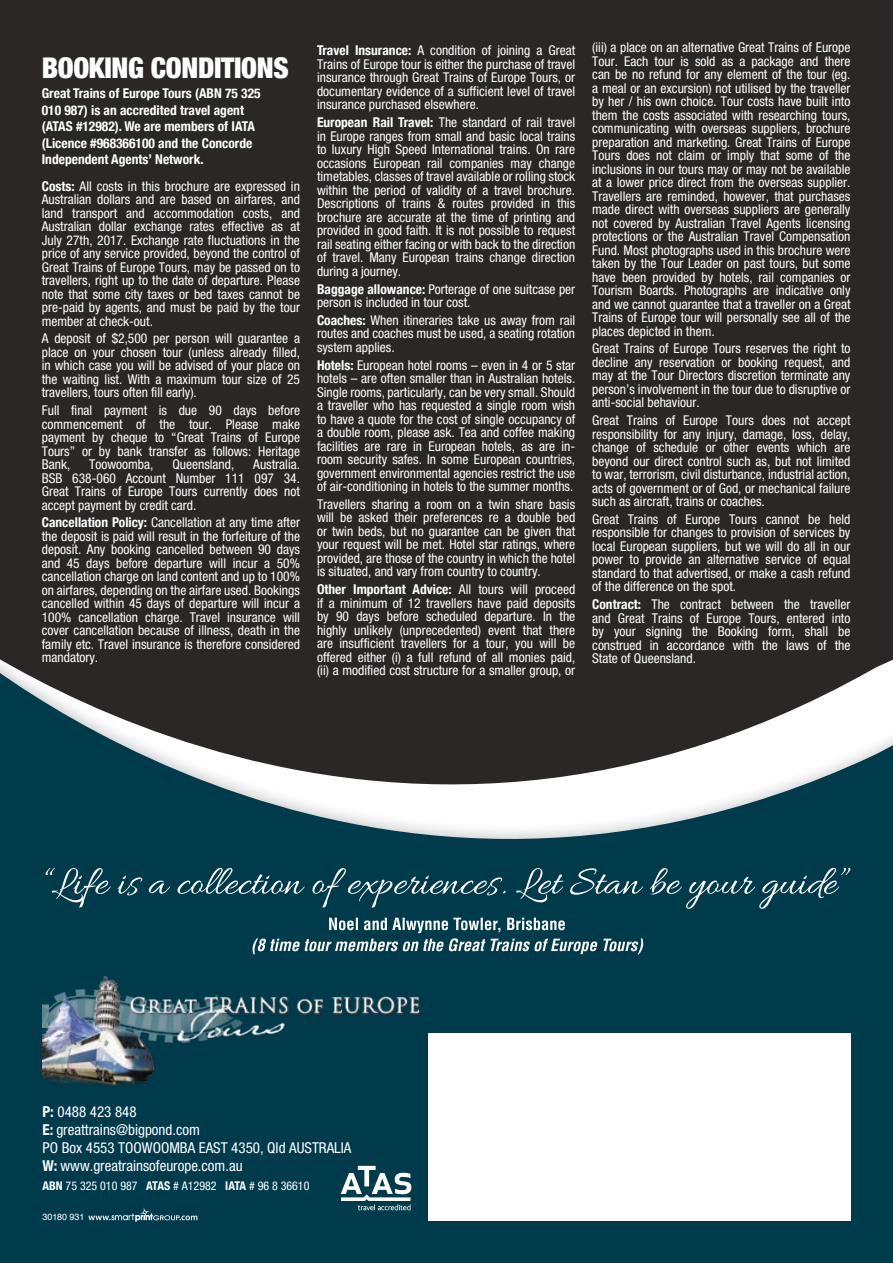
<style>
.page{position:relative;width:893px;height:1263px;background:#2b2727}
.page>*{position:absolute;margin:0;border:0;box-sizing:border-box;transform-origin:0 0}
.t1{font:900 condensed 28.5px "Helvetica Neue";letter-spacing:-.01em;color:#fff}
.t2{font:condensed 15px/18px "Helvetica Neue";color:#fff}
.t3{font:condensed 13.5px/13.5px "Helvetica Neue";color:#fff;text-align:justify}
.t4{font:700 condensed 13.5px/16.5px "Helvetica Neue";color:#fff}
.t5{font:condensed 12px "Helvetica Neue";color:#fff}
.t6{font:9px "Helvetica";letter-spacing:-.01em;color:#fff}
.s1{font-weight:700}
</style>
<div class="page">
<svg style="left:0;top:659px;width:893px;height:604px;fill:#003b4c"></svg>
<div style="left:428px;top:1033px;width:422px;height:187px;background:#fff"></div>
<svg style="left:88px;top:1207px;width:109px;height:15px;background:#295b69"></svg>
<svg style="left:252px;top:918px;width:392px;height:36px;background:#386573"></svg>
<svg style="left:45px;top:866px;width:805px;height:43px;background:#1b505f"></svg>
<svg style="left:341px;top:1166px;width:70px;height:44px;background:#5c828c"></svg>
<div style="left:43px;top:963px;width:380px;height:126px;background:#003b4c"></div>
<img style="left:43px;top:954px;width:381px;height:131px">
<h1 class="t1" style="left:42px;top:44px;width:248px">BOOKING CONDITIONS</h1>
<p class="t4" style="left:42px;top:84px;width:220px">Great Trains of Europe Tours (ABN 75 325<br>010 987) is an accredited travel agent (ATAS #12982). We are members of IATA (Licence #968366100 and the Concorde Independent Agents’ Network.</p>
<p class="t3" style="left:42px;top:179px;width:260px"><span class="s1">Costs:</span> All costs in this brochure are expressed in Australian dollars and are based on airfares, and land transport and accommodation costs, and Australian dollar exchange rates effective as at July 27th, 2017. Exchange rate fluctuations in the price of any service provided, beyond the control of Great Trains of Europe Tours, may be passed on to travellers, right up to the date of departure. Please note that some city taxes or bed taxes cannot be pre-paid by agents, and must be paid by the tour member at check-out.</p>
<p class="t3" style="left:42px;top:332px;width:260px">A deposit of $2,500 per person will guarantee a place on your chosen tour (unless already filled, in which case you will be advised of your place on the waiting list. With a maximum tour size of 25 travellers, tours often fill early).</p>
<p class="t3" style="left:42px;top:403px;width:260px">Full final payment is due 90 days before commencement of the tour. Please make payment by cheque to “Great Trains of Europe Tours” or by bank transfer as follows: Heritage Bank,</p>
<p class="t3" style="left:89px;top:457px;width:66px">Toowoomba,</p>
<p class="t3" style="left:172px;top:457px;width:63px">Queensland,</p>
<p class="t3" style="left:42px;top:457px;width:260px;text-indent:211px">Australia.<br>BSB 638-060 Account Number 111 097 34.<br>Great Trains of Europe Tours currently does not accept payment by credit card.</p>
<p class="t3" style="left:42px;top:516px;width:260px"><span class="s1">Cancellation Policy:</span> Cancellation at any time after the deposit is paid will result in the forfeiture of the deposit. Any booking cancelled between 90 days and 45 days before departure will incur a 50% cancellation charge on land content and up to 100% on airfares, depending on the airfare used. Bookings cancelled within 45 days of departure will incur a 100% cancellation charge. Travel insurance will cover cancellation because of illness, death in the family etc. Travel insurance is therefore considered mandatory.</p>
<p class="t3" style="left:317px;top:44px;width:260px"><span class="s1">Travel Insurance:</span> A condition of joining a Great Trains of Europe tour is either the purchase of travel insurance through Great Trains of Europe Tours, or documentary evidence of a sufficient level of travel insurance purchased elsewhere.</p>
<p class="t3" style="left:317px;top:116px;width:260px"><span class="s1">European Rail Travel:</span> The standard of rail travel in Europe ranges from small and basic local trains to luxury High Speed International trains. On rare occasions European rail companies may change timetables, classes of travel available or rolling stock within the period of validity of a travel brochure.<br>Descriptions of trains &amp; routes provided in this brochure are accurate at the time of printing and provided in good faith. It is not possible to request rail seating either facing or with back to the direction of travel. Many European trains change direction during a journey.</p>
<p class="t3" style="left:317px;top:282px;width:260px"><span class="s1">Baggage allowance:</span> Porterage of one suitcase per person is included in tour cost.</p>
<p class="t3" style="left:317px;top:313px;width:260px"><span class="s1">Coaches:</span> When itineraries take us away from rail routes and coaches must be used, a seating rotation system applies.</p>
<p class="t3" style="left:317px;top:358px;width:260px"><span class="s1">Hotels:</span> European hotel rooms – even in 4 or 5 star hotels – are often smaller than in Australian hotels.<br>Single rooms, particularly, can be very small. Should a traveller who has requested a single room wish to have a quote for the cost of single occupancy of a double room, please ask. Tea and coffee making facilities are rare in European hotels, as are in&shy;room security safes. In some European countries, government environmental agencies restrict the use of air-conditioning in hotels to the summer months.</p>
<p class="t3" style="left:317px;top:497px;width:260px">Travellers sharing a room on a twin share basis will be asked their preferences re a double bed or twin beds, but no guarantee can be given that your request will be met. Hotel star ratings, where provided, are those of the country in which the hotel is situated, and vary from country to country.</p>
<p class="t3" style="left:317px;top:582px;width:260px"><span class="s1">Other Important Advice:</span> All tours will proceed if a minimum of 12 travellers have paid deposits by 90 days before scheduled departure. In the highly unlikely (unprecedented) event that there are insufficient travellers for a tour, you will be offered either (i) a full refund of all monies paid, (ii) a modified cost structure for a smaller group, or</p>
<p class="t3" style="left:592px;top:41px;width:260px">(iii) a place on an alternative Great Trains of Europe Tour. Each tour is sold as a package and there can be no refund for any element of the tour (eg. a meal or an excursion) not utilised by the traveller by her / his own choice. Tour costs have built into them the costs associated with researching tours, communicating with overseas suppliers, brochure preparation and marketing. Great Trains of Europe Tours does not claim or imply that some of the inclusions in our tours may or may not be available at a lower price direct from the overseas supplier.<br>Travellers are reminded, however, that purchases made direct with overseas suppliers are generally not covered by Australian Travel Agents licensing protections or the Australian Travel Compensation Fund. Most photographs used in this brochure were taken by the Tour Leader on past tours, but some have been provided by hotels, rail companies or Tourism Boards. Photographs are indicative only and we cannot guarantee that a traveller on a Great Trains of Europe tour will personally see all of the places depicted in them.</p>
<p class="t3" style="left:592px;top:342px;width:260px">Great Trains of Europe Tours reserves the right to decline any reservation or booking request, and may at the Tour Directors discretion terminate any person’s involvement in the tour due to disruptive or anti-social behaviour.</p>
<p class="t3" style="left:592px;top:414px;width:260px">Great Trains of Europe Tours does not accept responsibility for any injury, damage, loss, delay, change of schedule or other events which are beyond our direct control such as, but not limited to war, terrorism, civil disturbance, industrial action, acts of government or of God, or mechanical failure such as aircraft, trains or coaches.</p>
<p class="t3" style="left:592px;top:512px;width:260px">Great Trains of Europe Tours cannot be held responsible for changes to provision of services by local European suppliers, but we will do all in our power to provide an alternative service of equal standard to that advertised, or make a cash refund of the difference on the spot.</p>
<p class="t3" style="left:592px;top:598px;width:260px"><span class="s1">Contract:</span> The contract between the traveller and Great Trains of Europe Tours, entered into by your signing the Booking form, shall be construed in accordance with the laws of the State of Queensland.</p>
<p class="t2" style="left:43px;top:1102px;width:310px"><span class="s1">P:</span> 0488 423 848<br><span class="s1">E:</span> greattrains@bigpond.com<br>PO Box 4553 TOOWOOMBA EAST 4350, Qld AUSTRALIA<br><span class="s1">W:</span> www.greatrainsofeurope.com.au</p>
<p class="t5" style="left:43px;top:1179px;width:268px"><span class="s1">ABN</span> 75 325 010 987 <span class="s1">ATAS</span> # A12982 <span class="s1">IATA</span> # 96 8 36610</p>
<p class="t6" style="left:43px;top:1210px;width:43px">30180 931</p>
</div>
